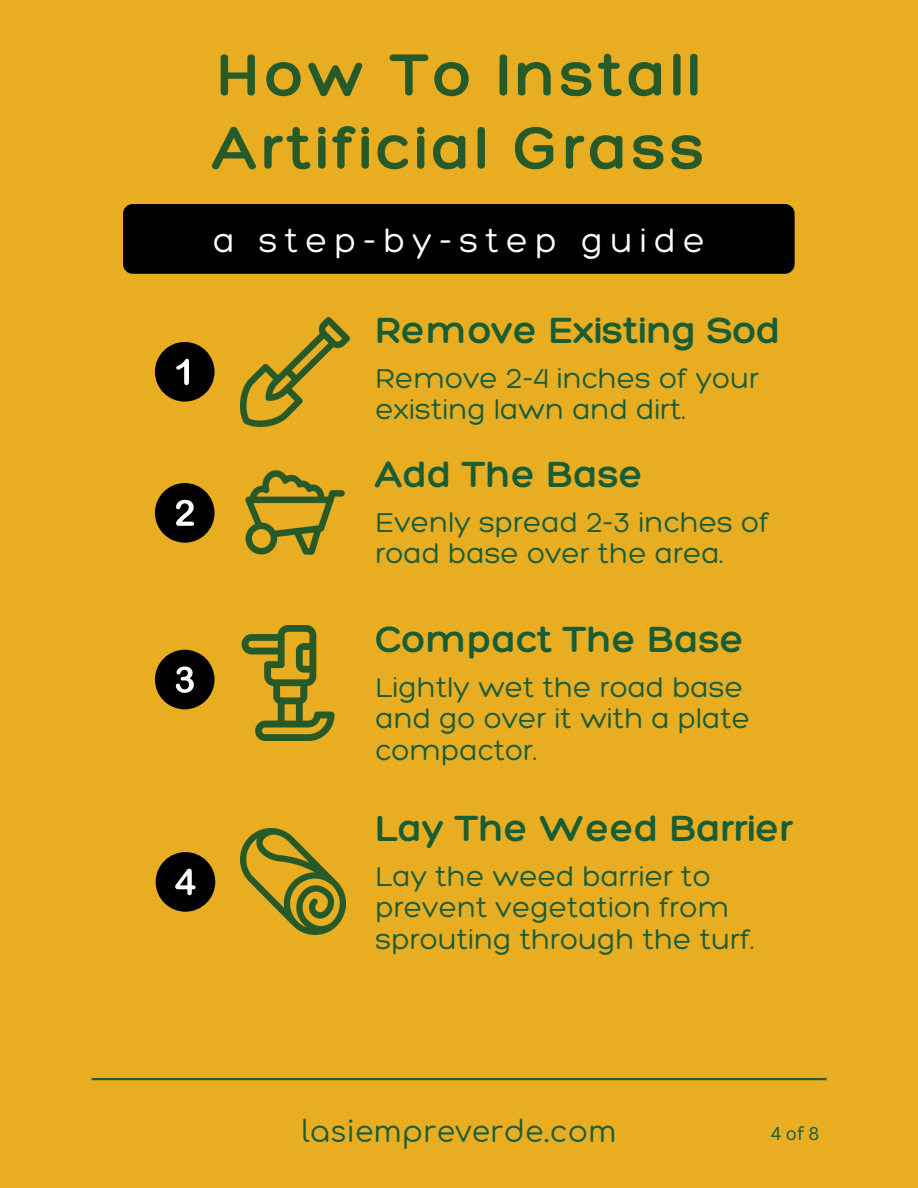
<style>
.page{position:relative;width:918px;height:1188px;background:#e8ad20}
.page>*{position:absolute;margin:0;border:0;box-sizing:border-box;transform-origin:0 0}
.t1{font:300 64.5px/73.2px "Hero";letter-spacing:.06em;color:#265a29}
.t2{font:300 39.45px "Hero";color:#185d34}
.t3{font:300 35.25px "Hero";letter-spacing:.205em;color:#fff}
.t4{font:30px "Comfortaa";color:#185d34}
.t5{font:300 29.7px/31.5px "Hero";color:#185d34}
.t6{font:18px "Canva Sans";color:#185d34}
</style>
<div class="page">
<div style="left:155px;top:342px;width:60px;height:60px;background:#000;border-radius:50%"></div>
<svg style="left:176px;top:359px;width:13px;height:26px"></svg>
<div style="left:155px;top:483px;width:60px;height:60px;background:#000;border-radius:50%"></div>
<svg style="left:176px;top:500px;width:18px;height:26px"></svg>
<div style="left:155px;top:650px;width:60px;height:59px;background:#000;border-radius:50%"></div>
<svg style="left:176px;top:667px;width:18px;height:26px"></svg>
<div style="left:156px;top:852px;width:59px;height:60px;background:#000;border-radius:50%"></div>
<svg style="left:175px;top:869px;width:21px;height:26px"></svg>
<div style="left:123px;top:204px;width:672px;height:70px;background:#000;border-radius:10px"></div>
<img style="left:240px;top:317px;width:109px;height:109px">
<img style="left:245px;top:470px;width:100px;height:85px">
<hr style="left:92px;top:1078px;width:734px;height:2px;background:#265a29">
<img style="left:241px;top:625px;width:94px;height:115px">
<img style="left:240px;top:829px;width:106px;height:106px">
<h1 class="t1" style="left:213px;top:36px;width:494px">How To Install<br>Artificial Grass</h1>
<p class="t3" style="left:213px;top:218px;width:493px">a step-by-step guide</p>
<h2 class="t2" style="left:376px;top:305px;width:407px">Remove Existing Sod</h2>
<p class="t5" style="left:376px;top:362px;width:385px">Remove 2-4 inches of your existing lawn and dirt.</p>
<h2 class="t2" style="left:376px;top:449px;width:270px">Add The Base</h2>
<p class="t5" style="left:376px;top:506px;width:395px">Evenly spread 2-3 inches of road base over the area.</p>
<h2 class="t2" style="left:376px;top:615px;width:371px">Compact The Base</h2>
<p class="t5" style="left:376px;top:671px;width:376px">Lightly wet the road base and go over it with a plate compactor.</p>
<h2 class="t2" style="left:376px;top:804px;width:420px">Lay The Weed Barrier</h2>
<p class="t5" style="left:376px;top:860px;width:381px">Lay the weed barrier to prevent vegetation from sprouting through the turf.</p>
<p class="t4" style="left:301px;top:1116px;width:317px">lasiempreverde.com</p>
<p class="t6" style="left:771px;top:1120px;width:50px">4 of 8</p>
</div>
